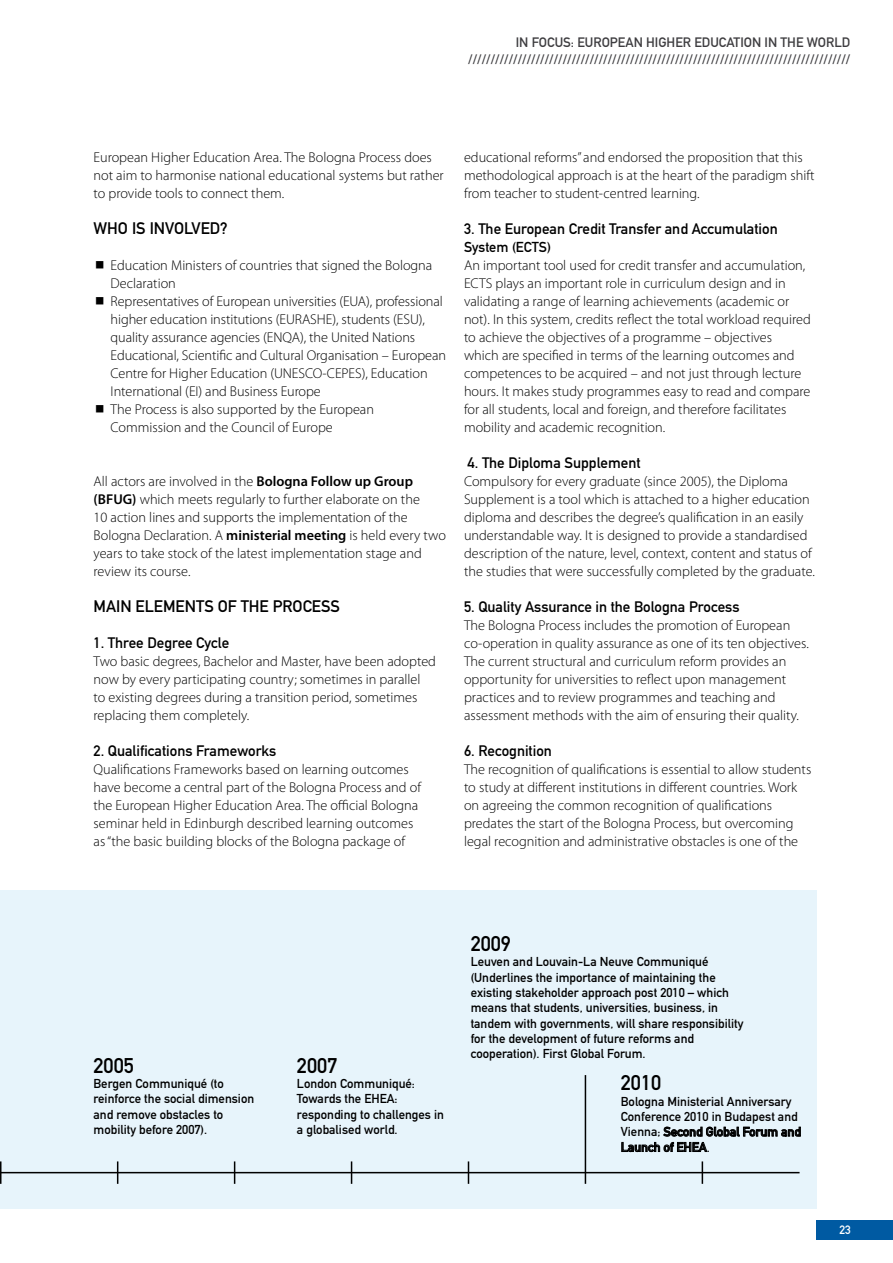
<style>
.page{position:relative;width:893px;height:1263px;background:#fff}
.page>*{position:absolute;margin:0;border:0;box-sizing:border-box;transform-origin:0 0}
.t1{font:21px "DIN Mittelschrift Std";color:#000}
.t2{font:16.5px "DIN Mittelschrift Std";color:#000}
.t3{font:15px "DIN Mittelschrift Std";color:#000}
.t4{font:300 14.25px/18px "Myriad Pro";color:#000}
.t5{font:14.25px "DIN Mittelschrift Std";color:#000}
.t6{font:13.5px/16.8px "DIN Mittelschrift Std";color:#3e3d40}
.t7{font:12.75px/15.3px "DIN Mittelschrift Std";color:#000}
.t8{font:12px "DIN Mittelschrift Std";color:#fff}
.s1{font-weight:600}
</style>
<div class="page">
<div style="left:0;top:890px;width:816px;height:319px;background:#e7f4fb"></div>
<div style="left:816px;top:1220px;width:77px;height:20px;background:#005aa2"></div>
<hr style="left:0;top:1172px;width:799px;height:1px;background:#000">
<svg style="left:702px;top:1161px;width:1px;height:23px"></svg>
<hr style="left:0;top:1161px;width:2px;height:23px;background:#000">
<svg style="left:117px;top:1161px;width:1px;height:23px"></svg>
<svg style="left:234px;top:1161px;width:1px;height:23px"></svg>
<svg style="left:351px;top:1161px;width:1px;height:23px"></svg>
<svg style="left:468px;top:1161px;width:1px;height:23px"></svg>
<hr style="left:585px;top:1075px;width:1px;height:109px;background:#000">
<svg style="left:621px;top:1126px;width:180px;height:26px"></svg>
<p class="t6" style="left:468px;top:34px;width:384px;text-indent:338px">World /////////////////////////////////////////////////////////////////////////////////////</p>
<p class="t6" style="left:516px;top:34px;width:79px">IN FOCUS: European</p>
<p class="t6" style="left:646px;top:34px;width:17px">Higher</p>
<p class="t6" style="left:694px;top:34px;width:16px">Education</p>
<p class="t6" style="left:764px;top:34px;width:25px">in the</p>
<p class="t4" style="left:94px;top:148px;width:352px">European Higher Education Area. The Bologna Process does not aim to harmonise national educational systems but rather to provide tools to connect them.</p>
<p class="t2" style="left:94px;top:219px;width:136px">WHO IS INVOLVED?</p>
<p class="t4" style="left:111px;top:256px;width:337px">Education Ministers of countries that signed the Bologna Declaration<br>Representatives of European universities (EUA), professional higher education institutions (EURASHE), students (ESU), quality assurance agencies (ENQA), the United Nations Educational, Scientific and Cultural Organisation – European Centre for Higher Education (UNESCO-CEPES), Education International (EI) and Business Europe<br>The Process is also supported by the European Commission and the Council of Europe</p>
<p class="t4" style="left:94px;top:472px;width:321px">All actors are involved in the <span class="s1">Bologna Follow up Group (BFUG</span></p>
<p class="t4" style="left:94px;top:490px;width:354px;text-indent:39px"><span class="s1">)</span> which meets regularly to further elaborate on the<br>10 action lines and supports the implementation of the Bologna Declaration. A <span class="s1">ministerial meeting</span> is held every two years to take stock of the latest implementation stage and review its course.</p>
<p class="t2" style="left:94px;top:597px;width:248px">MAIN ELEMENTS OF THE PROCESS</p>
<p class="t3" style="left:94px;top:634px;width:137px">1. Three Degree Cycle</p>
<p class="t4" style="left:94px;top:652px;width:344px">Two basic degrees, Bachelor and Master, have been adopted now by every participating country; sometimes in parallel to existing degrees during a transition period, sometimes replacing them completely.</p>
<p class="t3" style="left:94px;top:742px;width:184px">2. Qualifications Frameworks</p>
<p class="t4" style="left:94px;top:760px;width:329px">Qualifications Frameworks based on learning outcomes have become a central part of the Bologna Process and of the European Higher Education Area. The official Bologna seminar held in Edinburgh described learning outcomes as “the basic building blocks of the Bologna package of</p>
<p class="t4" style="left:464px;top:148px;width:352px">educational reforms” and endorsed the proposition that this methodological approach is at the heart of the paradigm shift from teacher to student-centred learning.</p>
<p class="t3" style="left:464px;top:220px;width:315px">3. The European Credit Transfer and Accumulation</p>
<p class="t5" style="left:464px;top:239px;width:89px">System (ECTS)</p>
<p class="t4" style="left:464px;top:256px;width:348px">An important tool used for credit transfer and accumulation, ECTS plays an important role in curriculum design and in validating a range of learning achievements (academic or not). In this system, credits reflect the total workload required to achieve the objectives of a programme – objectives<br>which are specified in terms of the learning outcomes and competences to be acquired – and not just through lecture hours. It makes study programmes easy to read and compare for all students, local and foreign, and therefore facilitates mobility and academic recognition.</p>
<p class="t3" style="left:468px;top:454px;width:174px">4. The Diploma Supplement</p>
<p class="t4" style="left:464px;top:472px;width:352px">Compulsory for every graduate (since 2005), the Diploma Supplement is a tool which is attached to a higher education diploma and describes the degree’s qualification in an easily understandable way. It is designed to provide a standardised description of the nature, level, context, content and status of the studies that were successfully completed by the graduate.</p>
<p class="t3" style="left:464px;top:598px;width:277px">5. Quality Assurance in the Bologna Process</p>
<p class="t4" style="left:464px;top:616px;width:346px">The Bologna Process includes the promotion of European co-operation in quality assurance as one of its ten objectives.<br>The current structural and curriculum reform provides an opportunity for universities to reflect upon management practices and to review programmes and teaching and assessment methods with the aim of ensuring their quality.</p>
<p class="t3" style="left:464px;top:742px;width:89px">6. Recognition</p>
<p class="t4" style="left:464px;top:760px;width:349px">The recognition of qualifications is essential to allow students to study at different institutions in different countries. Work on agreeing the common recognition of qualifications predates the start of the Bologna Process, but overcoming legal recognition and administrative obstacles is one of the</p>
<h1 class="t1" style="left:94px;top:1053px;width:42px">2005</h1>
<p class="t7" style="left:94px;top:1076px;width:162px">Bergen Communiqué (to reinforce the social dimension and remove obstacles to mobility before 2007).</p>
<h1 class="t1" style="left:297px;top:1053px;width:42px">2007</h1>
<p class="t7" style="left:297px;top:1076px;width:149px">London Communiqué:<br>Towards the EHEA: responding to challenges in a globalised world.</p>
<h1 class="t1" style="left:471px;top:931px;width:42px">2009</h1>
<p class="t7" style="left:471px;top:954px;width:274px">Leuven and Louvain-La Neuve Communiqué (Underlines the importance of maintaining the existing stakeholder approach post 2010 – which means that students, universities, business, in tandem with governments, will share responsibility for the development of future reforms and cooperation). First Global Forum.</p>
<h1 class="t1" style="left:621px;top:1070px;width:42px">2010</h1>
<p class="t7" style="left:621px;top:1093px;width:182px">Bologna Ministerial Anniversary<br>Conference 2010 in Budapest and<br>Vienna; Second Global Forum and<br>Launch of EHEA.</p>
<p class="t8" style="left:839px;top:1223px;width:13px">23</p>
</div>
